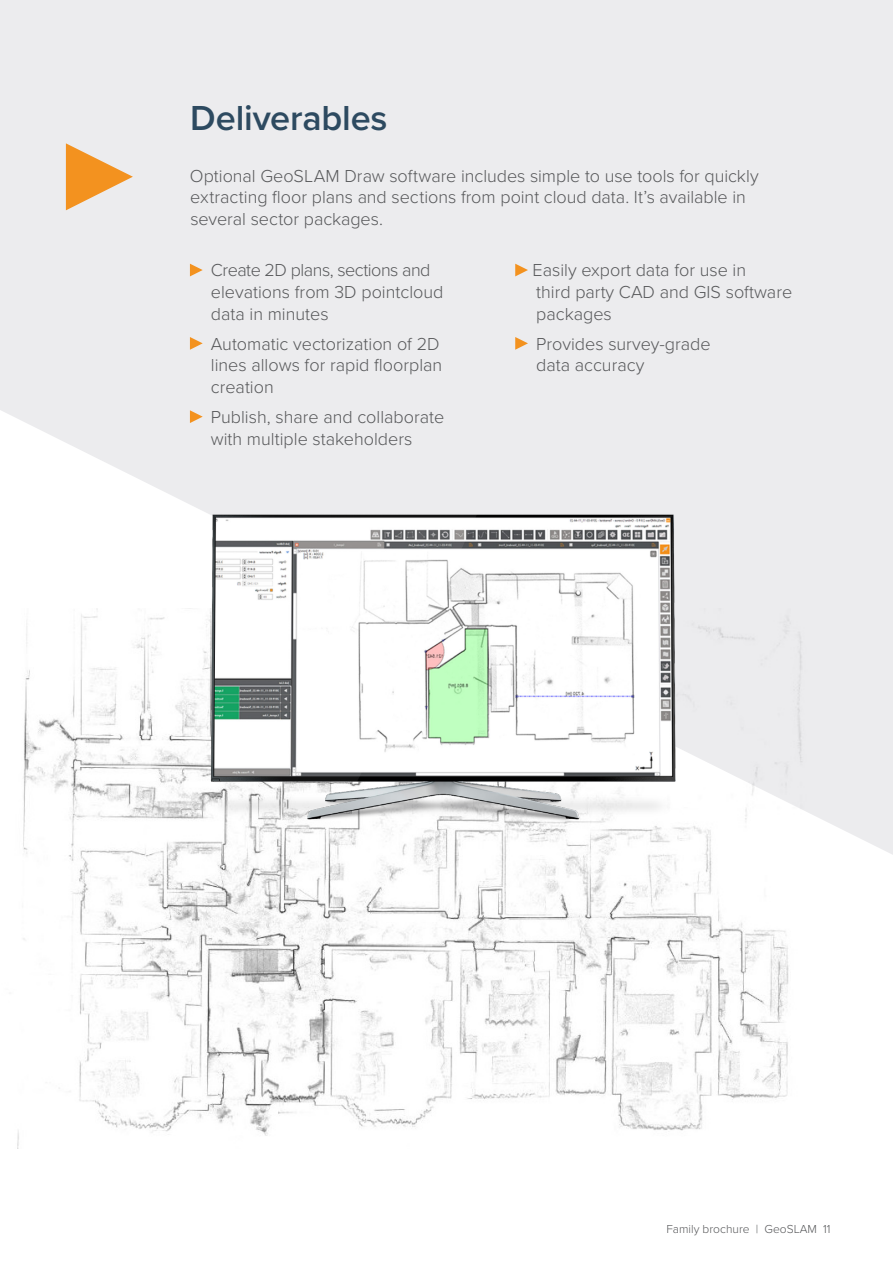
<style>
.page{position:relative;width:893px;height:1263px;background:#fff}
.page>*{position:absolute;margin:0;border:0;box-sizing:border-box;transform-origin:0 0}
.t1{font:600 36px "Proxima Nova";letter-spacing:-.005em;color:#2d4a60}
.t2{font:300 18px/21.6px "Proxima Nova";color:#57585a}
.Content_header{font:300 12px "Proxima Nova";color:#57585a}
</style>
<div class="page">
<img style="left:17px;top:901px;width:772px;height:247px">
<div style="left:0;top:0;width:893px;height:855px;background:#ececee"></div>
<svg style="left:66px;top:143px;width:67px;height:67px;background:#efbf86"></svg>
<img style="left:66px;top:477px;width:761px;height:424px">
<svg style="left:190px;top:264px;width:13px;height:12px"></svg>
<svg style="left:190px;top:337px;width:13px;height:13px"></svg>
<svg style="left:190px;top:410px;width:13px;height:13px"></svg>
<svg style="left:515px;top:264px;width:13px;height:12px"></svg>
<svg style="left:515px;top:337px;width:13px;height:13px"></svg>
<p class="t1" style="left:190px;top:91px;width:199px">Deliverables</p>
<p class="t2" style="left:190px;top:164px;width:570px">Optional GeoSLAM Draw software includes simple to use tools for quickly extracting floor plans and sections from point cloud data. It’s available in several sector packages.</p>
<p class="t2" style="left:211px;top:259px;width:234px">Create 2D plans, sections and elevations from 3D pointcloud data in minutes</p>
<p class="t2" style="left:211px;top:332px;width:233px">Automatic vectorization of 2D lines allows for rapid floorplan creation</p>
<p class="t2" style="left:211px;top:405px;width:235px">Publish, share and collaborate with multiple stakeholders</p>
<p class="t2" style="left:533px;top:259px;width:261px">Easily export data for use in<br>third party CAD and GIS software packages</p>
<p class="t2" style="left:536px;top:332px;width:176px">Provides survey-grade data accuracy</p>
<p class="Content_header" style="left:666px;top:1220px;width:166px">Family brochure | GeoSLAM 11</p>
</div>
